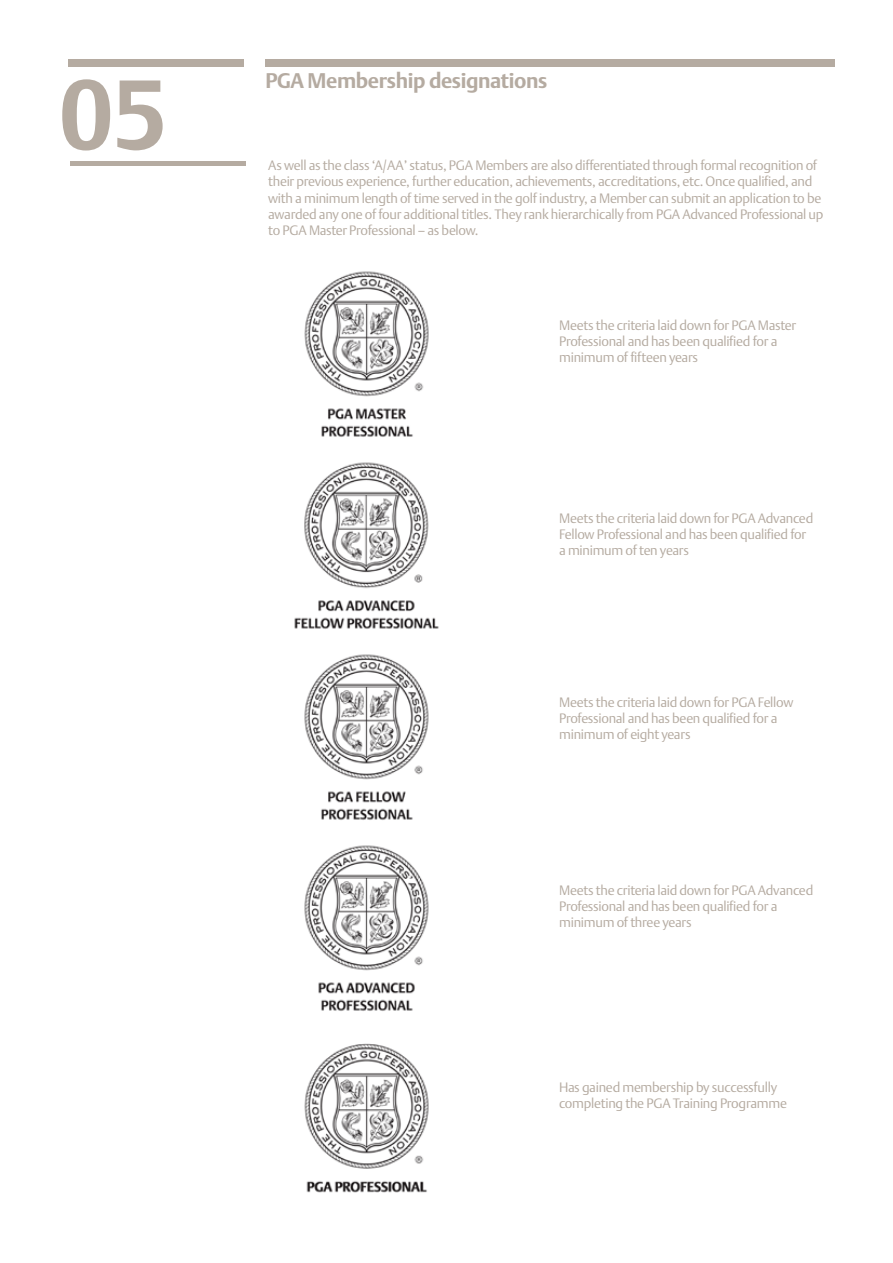
<style>
.page{position:relative;width:893px;height:1263px;background:#fff}
.page>*{position:absolute;margin:0;border:0;box-sizing:border-box;transform-origin:0 0}
.t1{font:700 97.5px "DTL Argo T";color:#b5aba1}
.t2{font:700 21px "DTL Argo T";letter-spacing:-.02em;color:#b5aba1}
.t3{font:300 13.5px/16.2px "DTL Argo T";letter-spacing:-.02em;color:#b5aba1}
</style>
<div class="page">
<div style="left:69px;top:60px;width:175px;height:7px;background:#b5aba1"></div>
<div style="left:265px;top:60px;width:569px;height:7px;background:#b5aba1"></div>
<div style="left:70px;top:161px;width:176px;height:5px;background:#b5aba1"></div>
<img style="left:304px;top:654px;width:125px;height:166px">
<img style="left:304px;top:845px;width:125px;height:166px">
<img style="left:304px;top:1043px;width:125px;height:150px">
<img style="left:304px;top:271px;width:125px;height:166px">
<img style="left:294px;top:462px;width:145px;height:167px">
<h1 class="t1" style="left:58px;top:57px;width:111px">05</h1>
<h2 class="t2" style="left:265px;top:68px;width:283px">PGA Membership designations</h2>
<p class="t3" style="left:268px;top:157px;width:557px">As well as the class ‘A/AA’ status, PGA Members are also differentiated through formal recognition of their previous experience, further education, achievements, accreditations, etc. Once qualified, and with a minimum length of time served in the golf industry, a Member can submit an application to be awarded any one of four additional titles. They rank hierarchically from PGA Advanced Professional up to PGA Master Professional – as below.</p>
<p class="t3" style="left:559px;top:317px;width:238px">Meets the criteria laid down for PGA Master<br>Professional and has been qualified for a minimum of fifteen years</p>
<p class="t3" style="left:559px;top:510px;width:256px">Meets the criteria laid down for PGA Advanced<br>Fellow Professional and has been qualified for a minimum of ten years</p>
<p class="t3" style="left:559px;top:694px;width:236px">Meets the criteria laid down for PGA Fellow<br>Professional and has been qualified for a minimum of eight years</p>
<p class="t3" style="left:559px;top:881px;width:256px">Meets the criteria laid down for PGA Advanced<br>Professional and has been qualified for a minimum of three years</p>
<p class="t3" style="left:559px;top:1079px;width:229px">Has gained membership by successfully completing the PGA Training Programme</p>
</div>
